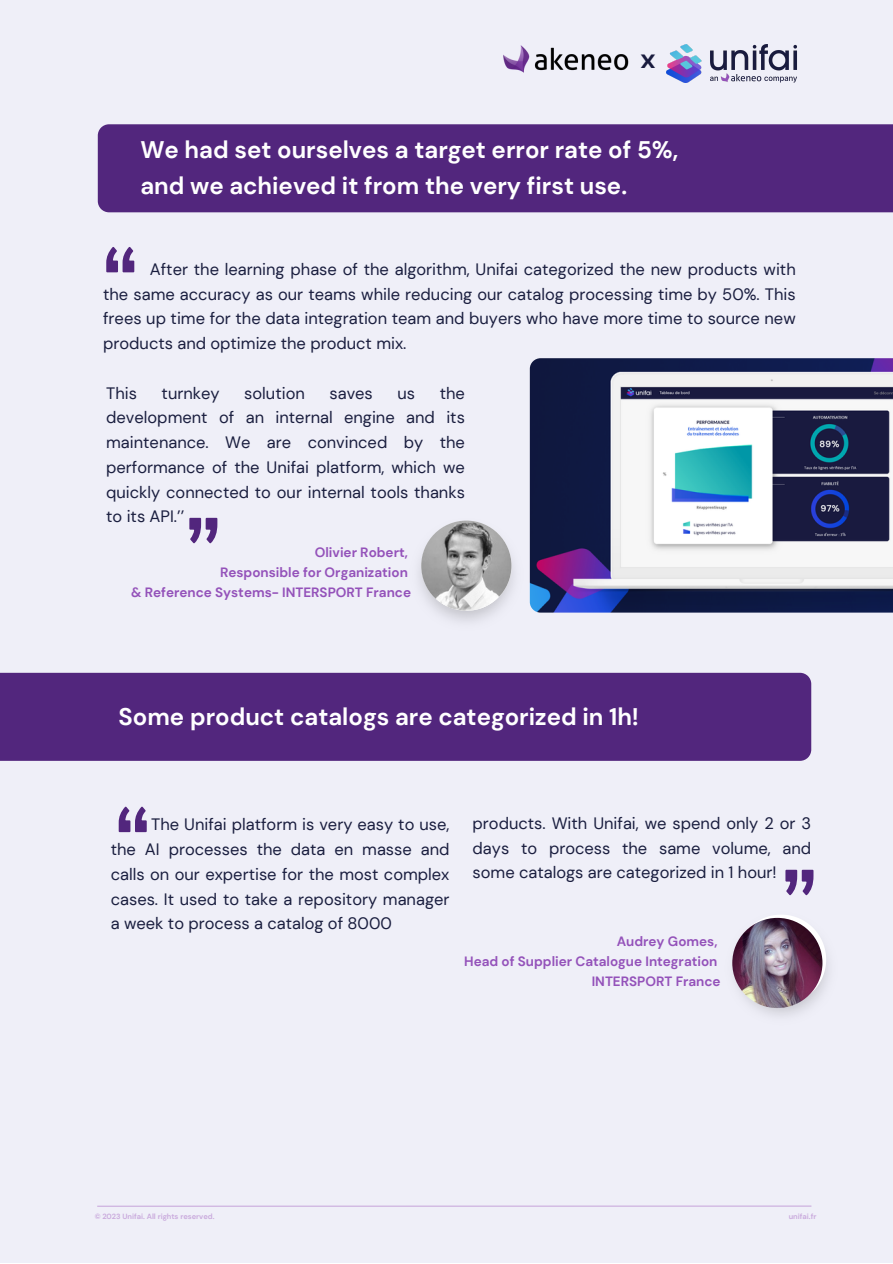
<style>
.page{position:relative;width:893px;height:1264px;background:#fff}
.page>*{position:absolute;margin:0;border:0;box-sizing:border-box;transform-origin:0 0}
.t1{font:700 27px "DM Sans";color:#191b3e}
.t2{font:700 24px "DM Sans";color:#fff}
.t3{font:16.5px/24.8px "DM Sans";color:#1a1e3f;text-align:justify}
.t4{font:700 13.5px "DM Sans";color:#9452ba}
.t5{font:700 7.5px "DM Sans";color:#caabdd}
</style>
<div class="page">
<div style="left:0;top:0;width:892px;height:1262px;background:#efeff8"></div>
<div style="left:98px;top:124px;width:794px;height:88px;background:#52267d"></div>
<img style="left:530px;top:358px;width:362px;height:254px">
<img style="left:666px;top:44px;width:131px;height:39px">
<img style="left:503px;top:45px;width:126px;height:28px">
<img style="left:732px;top:947px;width:97px;height:69px">
<svg style="left:736px;top:915px;width:90px;height:89px"></svg>
<img style="left:732px;top:917px;width:90px;height:91px;border-radius:50%">
<div style="left:0;top:672px;width:811px;height:88px;background:#52267d"></div>
<svg style="left:106px;top:247px;width:28px;height:25px"></svg>
<img style="left:419px;top:559px;width:95px;height:63px">
<svg style="left:421px;top:528px;width:90px;height:82px"></svg>
<img style="left:421px;top:520px;width:90px;height:90px;border-radius:50%">
<svg style="left:189px;top:518px;width:28px;height:25px"></svg>
<hr style="left:97px;top:1205px;width:714px;height:1px;background:#caabdd">
<svg style="left:119px;top:806px;width:28px;height:26px"></svg>
<svg style="left:785px;top:869px;width:28px;height:26px"></svg>
<p class="t1" style="left:640px;top:42px;width:17px">x</p>
<p class="t2" style="left:140px;top:134px;width:539px">We had set ourselves a target error rate of 5%,</p>
<p class="t2" style="left:140px;top:170px;width:488px">and we achieved it from the very first use.</p>
<p class="t3" style="left:103px;top:257px;width:694px;text-indent:47px">After the learning phase of the algorithm, Unifai categorized the new products with the same accuracy as our teams while reducing our catalog processing time by 50%. This frees up time for the data integration team and buyers who have more time to source new products and optimize the product mix.</p>
<p class="t3" style="left:106px;top:381px;width:32px">This</p>
<p class="t3" style="left:162px;top:381px;width:60px">turnkey</p>
<p class="t3" style="left:244px;top:381px;width:62px">solution</p>
<p class="t3" style="left:329px;top:381px;width:45px">saves</p>
<p class="t3" style="left:397px;top:381px;width:19px">us</p>
<p class="t3" style="left:106px;top:381px;width:360px;text-indent:333px">the development of an internal engine and its maintenance. We are convinced by the performance of the Unifai platform, which we quickly connected to our internal tools thanks to its API.’’</p>
<p class="t4" style="left:315px;top:543px;width:95px">Olivier Robert,</p>
<p class="t4" style="left:220px;top:563px;width:189px">Responsible for Organization</p>
<p class="t4" style="left:131px;top:583px;width:281px">&amp; Reference Systems- INTERSPORT France</p>
<p class="t2" style="left:119px;top:700px;width:522px">Some product catalogs are categorized in 1h!</p>
<p class="t3" style="left:111px;top:812px;width:340px;text-indent:40px">The Unifai platform is very easy to use, the AI processes the data en masse and calls on our expertise for the most complex cases. It used to take a repository manager a week to process a catalog of 8000</p>
<p class="t3" style="left:472px;top:810px;width:340px">products. With Unifai, we spend only 2 or 3 days to process the same volume, and some catalogs are categorized in 1 hour!</p>
<p class="t4" style="left:616px;top:932px;width:102px">Audrey Gomes,</p>
<p class="t4" style="left:464px;top:952px;width:255px">Head of Supplier Catalogue Integration</p>
<p class="t4" style="left:591px;top:972px;width:130px">INTERSPORT France</p>
<p class="t5" style="left:95px;top:1211px;width:121px">© 2023 Unifai. All rights reserved.</p>
<p class="t5" style="left:788px;top:1211px;width:29px">unifai.fr</p>
</div>
